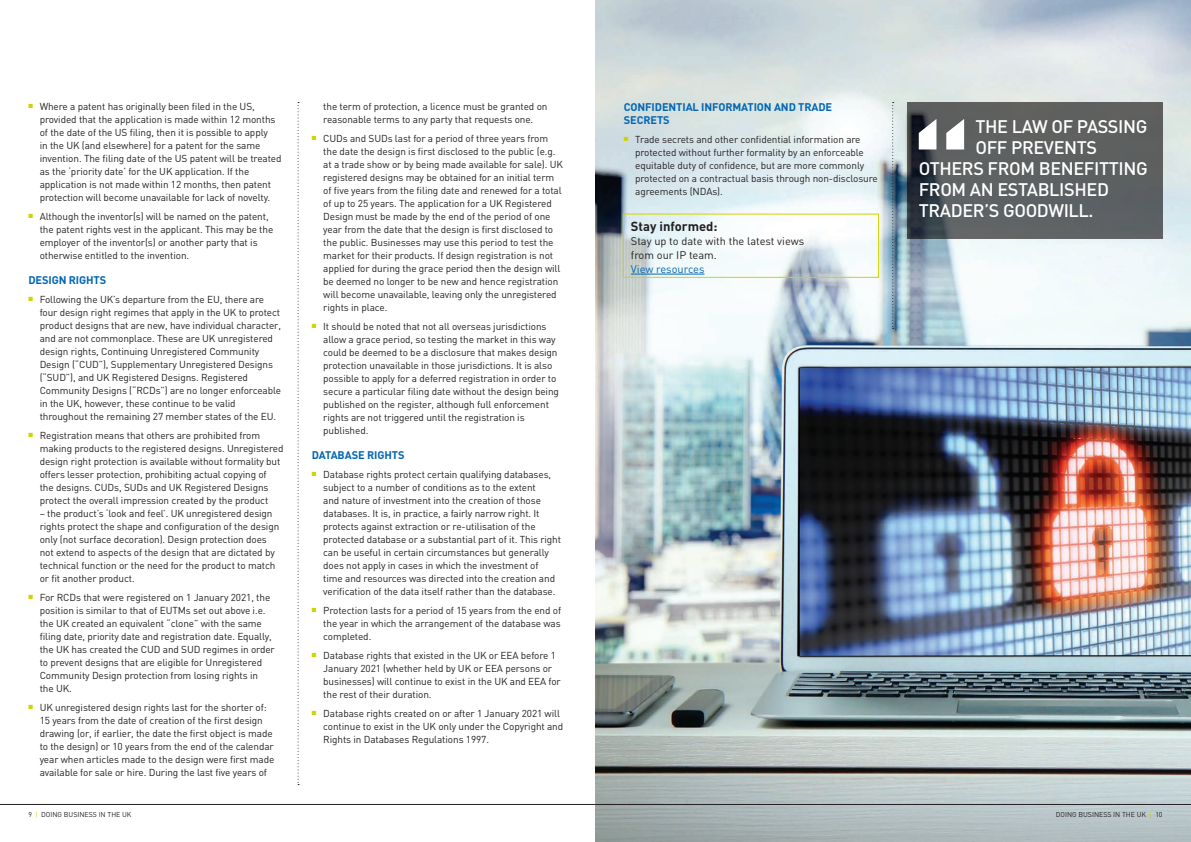
<style>
.page{position:relative;width:1191px;height:842px;background:#fff}
.page>*{position:absolute;margin:0;border:0;box-sizing:border-box;transform-origin:0 0}
.t1{font:500 18px "DIN";letter-spacing:-.02em;color:#fff}
.t2{font:700 13px "DIN";color:#231f20}
.SUB_SUB{font:700 11px/13px "DIN";letter-spacing:-.01em;color:#0166b3}
.t3{font:11px/14px "DIN";color:#231f20}
.t4{font:11px "DIN";color:#0166b3}
.t5{font:10px/13px "DIN";letter-spacing:-.01em;color:#231f20}
.t6{font:7px "DIN";color:#231f20}
.s1{color:#cfd400}
</style>
<div class="page">
<svg style="left:297px;top:102px;width:2px;height:683px"></svg>
<img style="left:595px;top:0;width:596px;height:842px">
<svg style="left:907px;top:102px;width:255px;height:136px;background:#585b5d"></svg>
<svg style="left:918px;top:119px;width:46px;height:30px"></svg>
<svg style="left:892px;top:102px;width:2px;height:683px"></svg>
<div style="left:623px;top:214px;width:256px;height:64px;border:1px solid #cfd400"></div>
<hr style="left:631px;top:274px;width:73px;height:1px;background:#0166b3">
<hr style="left:595px;top:804px;width:596px;height:1px;background:#231f20">
<hr style="left:0;top:804px;width:595px;height:1px;background:#231f20">
<p class="t5" style="left:40px;top:100px;width:243px;text-indent:-11px"><sup>■</sup> Where a patent has originally been filed in the US, provided that the application is made within 12 months of the date of the US filing, then it is possible to apply<br>in the UK (and elsewhere) for a patent for the same invention. The filing date of the US patent will be treated as the ‘priority date’ for the UK application. If the application is not made within 12 months, then patent protection will become unavailable for lack of novelty.</p>
<p class="t5" style="left:40px;top:210px;width:235px;text-indent:-11px"><sup>■</sup> Although the inventor(s) will be named on the patent, the patent rights vest in the applicant. This may be the employer of the inventor(s) or another party that is otherwise entitled to the invention.</p>
<p class="SUB_SUB" style="left:28px;top:273px;width:79px">DESIGN RIGHTS</p>
<p class="t5" style="left:40px;top:293px;width:243px;text-indent:-11px"><sup>■</sup> Following the UK’s departure from the EU, there are four design right regimes that apply in the UK to protect product designs that are new, have individual character, and are not commonplace. These are UK unregistered design rights, Continuing Unregistered Community Design (“CUD”), Supplementary Unregistered Designs (“SUD”), and UK Registered Designs. Registered Community Designs (“RCDs”) are no longer enforceable in the UK, however, these continue to be valid throughout the remaining 27 member states of the EU.</p>
<p class="t5" style="left:40px;top:429px;width:245px;text-indent:-11px"><sup>■</sup> Registration means that others are prohibited from making products to the registered designs. Unregistered design right protection is available without formality but offers lesser protection, prohibiting actual copying of<br>the designs. CUDs, SUDs and UK Registered Designs protect the overall impression created by the product</p>
<p class="t5" style="left:40px;top:507px;width:241px">– the product’s ‘look and feel’. UK unregistered design rights protect the shape and configuration of the design only (not surface decoration). Design protection does not extend to aspects of the design that are dictated by technical function or the need for the product to match or fit another product.</p>
<p class="t5" style="left:40px;top:591px;width:237px;text-indent:-11px"><sup>■</sup> For RCDs that were registered on 1 January 2021, the position is similar to that of EUTMs set out above i.e. the UK created an equivalent “clone” with the same filing date, priority date and registration date. Equally, the UK has created the CUD and SUD regimes in order to prevent designs that are eligible for Unregistered Community Design protection from losing rights in<br>the UK.</p>
<p class="t5" style="left:40px;top:701px;width:236px;text-indent:-11px"><sup>■</sup> UK unregistered design rights last for the shorter of:<br>15 years from the date of creation of the first design drawing (or, if earlier, the date the first object is made to the design) or 10 years from the end of the calendar year when articles made to the design were first made available for sale or hire. During the last five years of</p>
<p class="t5" style="left:323px;top:100px;width:226px">the term of protection, a licence must be granted on reasonable terms to any party that requests one.</p>
<p class="t5" style="left:323px;top:132px;width:241px;text-indent:-11px"><sup>■</sup> CUDs and SUDs last for a period of three years from the date the design is first disclosed to the public (e.g. at a trade show or by being made available for sale). UK registered designs may be obtained for an initial term of five years from the filing date and renewed for a total of up to 25 years. The application for a UK Registered Design must be made by the end of the period of one year from the date that the design is first disclosed to the public. Businesses may use this period to test the market for their products. If design registration is not applied for during the grace period then the design will be deemed no longer to be new and hence registration will become unavailable, leaving only the unregistered rights in place.</p>
<p class="t5" style="left:323px;top:320px;width:237px;text-indent:-11px"><sup>■</sup> It should be noted that not all overseas jurisdictions allow a grace period, so testing the market in this way could be deemed to be a disclosure that makes design protection unavailable in those jurisdictions. It is also possible to apply for a deferred registration in order to secure a particular filing date without the design being published on the register, although full enforcement rights are not triggered until the registration is published.</p>
<p class="SUB_SUB" style="left:312px;top:448px;width:94px">DATABASE RIGHTS</p>
<p class="t5" style="left:323px;top:468px;width:239px;text-indent:-11px"><sup>■</sup> Database rights protect certain qualifying databases, subject to a number of conditions as to the extent<br>and nature of investment into the creation of those databases. It is, in practice, a fairly narrow right. It protects against extraction or re-utilisation of the protected database or a substantial part of it. This right can be useful in certain circumstances but generally does not apply in cases in which the investment of<br>time and resources was directed into the creation and verification of the data itself rather than the database.</p>
<p class="t5" style="left:323px;top:604px;width:239px;text-align:justify;text-indent:-11px"><sup>■</sup> Protection lasts for a period of 15 years from the end of the year in which the arrangement of the database was completed.</p>
<p class="t5" style="left:323px;top:649px;width:239px;text-indent:-11px"><sup>■</sup> Database rights that existed in the UK or EEA before 1<br>January 2021 (whether held by UK or EEA persons or businesses) will continue to exist in the UK and EEA for the rest of their duration.</p>
<p class="t5" style="left:323px;top:707px;width:241px;text-indent:-11px"><sup>■</sup> Database rights created on or after 1 January 2021 will continue to exist in the UK only under the Copyright and<br>Rights in Databases Regulations 1997.</p>
<p class="SUB_SUB" style="left:624px;top:100px;width:210px">CONFIDENTIAL INFORMATION AND TRADE<br>SECRETS</p>
<p class="t5" style="left:635px;top:133px;width:244px;text-indent:-11px"><sup>■</sup> Trade secrets and other confidential information are protected without further formality by an enforceable equitable duty of confidence, but are more commonly protected on a contractual basis through non-disclosure agreements (NDAs).</p>
<p class="t2" style="left:631px;top:217px;width:88px">Stay informed:</p>
<p class="t3" style="left:631px;top:233px;width:175px">Stay up to date with the latest views from our IP team.</p>
<p class="t4" style="left:631px;top:262px;width:75px">View resources</p>
<p class="t1" style="left:975px;top:115px;width:173px">THE LAW OF PASSING</p>
<p class="t1" style="left:975px;top:136px;width:123px">OFF PREVENTS</p>
<p class="t1" style="left:918px;top:157px;width:230px">OTHERS FROM BENEFITTING</p>
<p class="t1" style="left:918px;top:178px;width:192px">FROM AN ESTABLISHED</p>
<p class="t1" style="left:918px;top:199px;width:176px">TRADER’S GOODWILL.</p>
<p class="t6" style="left:28px;top:810px;width:105px">9 <span class="s1">|</span> DOING BUSINESS IN THE UK</p>
<p class="t6" style="left:1055px;top:810px;width:108px">DOING BUSINESS IN THE UK <span class="s1">|</span> 10</p>
</div>
